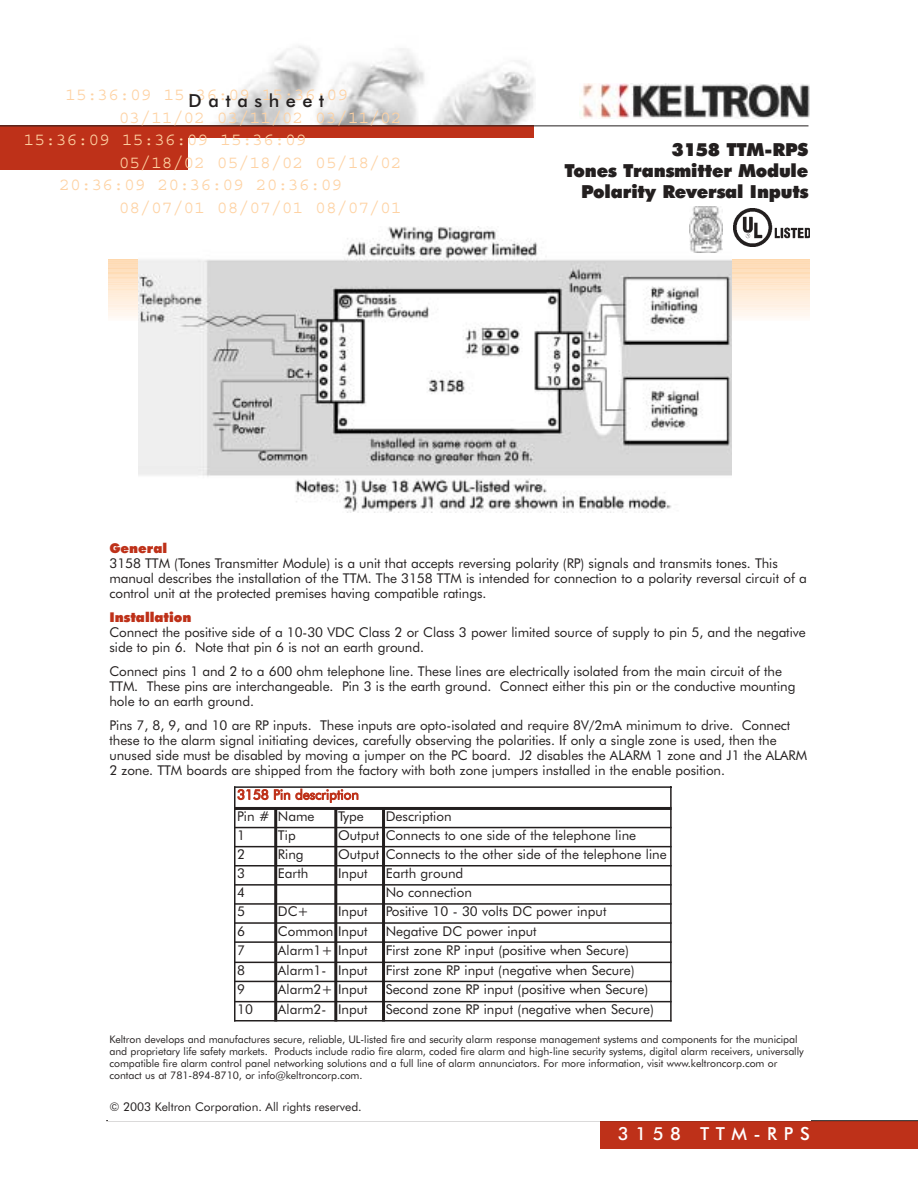
<style>
.page{position:relative;width:918px;height:1188px;background:#fff}
.page>*{position:absolute;margin:0;border:0;box-sizing:border-box;transform-origin:0 0}
.t1{font:18px "Courier";color:#fed2a3}
.t2{font:18px/21px "TT1546 O00";letter-spacing:-.015em;color:#231f1f;text-align:right}
.t3{font:18px "TT153 AO00";letter-spacing:.36em;color:#fff}
.t4{font:18px "TT153 AO00";letter-spacing:.365em;color:#231f1f}
.t5{font:13.5px/15px "TT1542 O00";letter-spacing:-.005em;color:#231f1f}
.t6{font:13.5px "TT1546 O00";letter-spacing:-.005em;color:#be3119}
.t7{font:13.5px "TT1542 O00";color:#be3119}
.t8{font:12px "TT1542 O00";letter-spacing:-.005em;color:#231f1f}
.t9{font:10.5px/12px "TT1542 O00";letter-spacing:-.005em;color:#231f1f}
</style>
<div class="page">
<hr style="left:108px;top:318px;width:702px;height:3px;background:#fffcf8">
<hr style="left:108px;top:316px;width:702px;height:3px;background:#fff9f4">
<hr style="left:108px;top:314px;width:702px;height:2px;background:#fff7ef">
<hr style="left:108px;top:312px;width:702px;height:2px;background:#fff6ed">
<hr style="left:108px;top:310px;width:702px;height:2px;background:#fff4ea">
<hr style="left:108px;top:308px;width:702px;height:2px;background:#fff3e8">
<hr style="left:108px;top:306px;width:702px;height:2px;background:#fff1e4">
<hr style="left:108px;top:304px;width:702px;height:2px;background:#fff0e2">
<hr style="left:108px;top:302px;width:702px;height:2px;background:#ffeedf">
<hr style="left:108px;top:299px;width:702px;height:3px;background:#ffeedb">
<hr style="left:108px;top:297px;width:702px;height:3px;background:#ffedd7">
<hr style="left:108px;top:295px;width:702px;height:2px;background:#ffebd5">
<hr style="left:108px;top:293px;width:702px;height:2px;background:#ffe9d2">
<hr style="left:108px;top:291px;width:702px;height:2px;background:#ffe8cf">
<hr style="left:108px;top:289px;width:702px;height:2px;background:#ffe7cc">
<hr style="left:108px;top:287px;width:702px;height:2px;background:#ffe6ca">
<hr style="left:108px;top:285px;width:702px;height:2px;background:#ffe4c7">
<hr style="left:108px;top:283px;width:702px;height:2px;background:#ffe3c5">
<hr style="left:108px;top:281px;width:702px;height:2px;background:#ffe2c2">
<hr style="left:108px;top:279px;width:702px;height:2px;background:#ffe0be">
<hr style="left:108px;top:277px;width:702px;height:2px;background:#ffdfbc">
<hr style="left:108px;top:275px;width:702px;height:2px;background:#ffdeba">
<hr style="left:108px;top:273px;width:702px;height:2px;background:#fedcb6">
<hr style="left:108px;top:270px;width:702px;height:3px;background:#fedbb4">
<hr style="left:108px;top:267px;width:702px;height:3px;background:#fed8af">
<hr style="left:108px;top:264px;width:702px;height:3px;background:#fed7ac">
<hr style="left:108px;top:262px;width:702px;height:2px;background:#fed6a9">
<hr style="left:108px;top:260px;width:702px;height:2px;background:#fed4a6">
<hr style="left:108px;top:259px;width:702px;height:1px;background:#fed3a3">
<img style="left:215px;top:46px;width:320px;height:82px">
<div style="left:0;top:125px;width:187px;height:45px;background:#be3119"></div>
<div style="left:0;top:125px;width:533px;height:13px;background:#be3119"></div>
<hr style="left:0;top:125px;width:808px;height:1px;background:#231f1f">
<img style="left:582px;top:83px;width:228px;height:36px">
<div style="left:601px;top:1121px;width:317px;height:27px;background:#be3119"></div>
<hr style="left:106px;top:1120px;width:812px;height:1px;background:#231f1f">
<img style="left:139px;top:226px;width:592px;height:286px">
<img style="left:734px;top:208px;width:76px;height:38px">
<hr style="left:234px;top:786px;width:2px;height:236px;background:#231f1f">
<hr style="left:274px;top:808px;width:3px;height:214px;background:#231f1f">
<hr style="left:334px;top:808px;width:3px;height:214px;background:#231f1f">
<hr style="left:382px;top:808px;width:3px;height:214px;background:#231f1f">
<hr style="left:670px;top:786px;width:2px;height:236px;background:#231f1f">
<hr style="left:234px;top:786px;width:438px;height:2px;background:#231f1f">
<hr style="left:234px;top:807px;width:438px;height:3px;background:#231f1f">
<hr style="left:234px;top:827px;width:438px;height:1px;background:#231f1f">
<hr style="left:234px;top:846px;width:438px;height:1px;background:#231f1f">
<hr style="left:234px;top:865px;width:438px;height:2px;background:#231f1f">
<hr style="left:234px;top:884px;width:438px;height:2px;background:#231f1f">
<hr style="left:234px;top:903px;width:438px;height:2px;background:#231f1f">
<hr style="left:234px;top:922px;width:438px;height:2px;background:#231f1f">
<hr style="left:234px;top:941px;width:438px;height:2px;background:#231f1f">
<hr style="left:234px;top:962px;width:438px;height:1px;background:#231f1f">
<hr style="left:234px;top:981px;width:438px;height:1px;background:#231f1f">
<hr style="left:234px;top:1001px;width:438px;height:1px;background:#231f1f">
<hr style="left:234px;top:1020px;width:438px;height:2px;background:#231f1f">
<img style="left:690px;top:206px;width:33px;height:47px">
<h1 class="t1" style="left:65px;top:89px;width:285px">15:36:09 15:36:09 15:36:09</h1>
<h1 class="t1" style="left:119px;top:111px;width:285px">03/11/02 03/11/02 03/11/02</h1>
<h1 class="t1" style="left:24px;top:134px;width:285px">15:36:09 15:36:09 15:36:09</h1>
<h1 class="t1" style="left:119px;top:156px;width:285px">05/18/02 05/18/02 05/18/02</h1>
<h1 class="t1" style="left:59px;top:179px;width:285px">20:36:09 20:36:09 20:36:09</h1>
<h1 class="t1" style="left:119px;top:201px;width:285px">08/07/01 08/07/01 08/07/01</h1>
<h1 class="t4" style="left:189px;top:94px;width:137px">Datasheet</h1>
<h1 class="t2" style="left:565px;top:141px;width:245px">3158 TTM-RPS<br>Tones Transmitter Module<br>Polarity Reversal Inputs</h1>
<p class="t6" style="left:110px;top:543px;width:59px">General</p>
<p class="t5" style="left:110px;top:557px;width:699px">3158 TTM (Tones Transmitter Module) is a unit that accepts reversing polarity (RP) signals and transmits tones. This manual describes the installation of the TTM. The 3158 TTM is intended for connection to a polarity reversal circuit of a control unit at the protected premises having compatible ratings.</p>
<p class="t6" style="left:110px;top:612px;width:84px">Installation</p>
<p class="t5" style="left:110px;top:626px;width:698px">Connect the positive side of a 10-30 VDC Class 2 or Class 3 power limited source of supply to pin 5, and the negative side to pin 6. Note that pin 6 is not an earth ground.</p>
<p class="t5" style="left:110px;top:665px;width:687px">Connect pins 1 and 2 to a 600 ohm telephone line. These lines are electrically isolated from the main circuit of the<br>TTM. These pins are interchangeable. Pin 3 is the earth ground. Connect either this pin or the conductive mounting hole to an earth ground.</p>
<p class="t5" style="left:110px;top:719px;width:699px">Pins 7, 8, 9, and 10 are RP inputs. These inputs are opto-isolated and require 8V/2mA minimum to drive. Connect these to the alarm signal initiating devices, carefully observing the polarities. If only a single zone is used, then the unused side must be disabled by moving a jumper on the PC board. J2 disables the ALARM 1 zone and J1 the ALARM 2 zone. TTM boards are shipped from the factory with both zone jumpers installed in the enable position.</p>
<p class="t7" style="left:237px;top:789px;width:123px">3158 Pin description</p>
<p class="t5" style="left:237px;top:810px;width:79px">Pin # Name</p>
<p class="t5" style="left:338px;top:810px;width:27px">Type</p>
<p class="t5" style="left:386px;top:810px;width:67px">Description</p>
<p class="t5" style="left:237px;top:829px;width:9px">1</p>
<p class="t5" style="left:278px;top:829px;width:19px">Tip</p>
<p class="t5" style="left:338px;top:829px;width:300px">Output Connects to one side of the telephone line</p>
<p class="t5" style="left:237px;top:848px;width:9px">2</p>
<p class="t5" style="left:278px;top:848px;width:27px">Ring</p>
<p class="t5" style="left:338px;top:848px;width:330px">Output Connects to the other side of the telephone line</p>
<p class="t5" style="left:237px;top:867px;width:9px">3</p>
<p class="t5" style="left:278px;top:867px;width:32px">Earth</p>
<p class="t5" style="left:338px;top:867px;width:31px">Input</p>
<p class="t5" style="left:386px;top:867px;width:79px">Earth ground</p>
<p class="t5" style="left:237px;top:886px;width:9px">4</p>
<p class="t5" style="left:386px;top:886px;width:88px">No connection</p>
<p class="t5" style="left:237px;top:905px;width:9px">5</p>
<p class="t5" style="left:278px;top:905px;width:32px">DC+</p>
<p class="t5" style="left:338px;top:905px;width:31px">Input</p>
<p class="t5" style="left:386px;top:905px;width:222px">Positive 10 - 30 volts DC power input</p>
<p class="t5" style="left:237px;top:924px;width:9px">6</p>
<p class="t5" style="left:278px;top:924px;width:91px">Common Input</p>
<p class="t5" style="left:386px;top:924px;width:153px">Negative DC power input</p>
<p class="t5" style="left:237px;top:943px;width:9px">7</p>
<p class="t5" style="left:278px;top:943px;width:91px">Alarm1+ Input</p>
<p class="t5" style="left:386px;top:943px;width:245px">First zone RP input (positive when Secure)</p>
<p class="t5" style="left:237px;top:964px;width:9px">8</p>
<p class="t5" style="left:278px;top:964px;width:91px">Alarm1- Input</p>
<p class="t5" style="left:386px;top:964px;width:250px">First zone RP input (negative when Secure)</p>
<p class="t5" style="left:237px;top:983px;width:9px">9</p>
<p class="t5" style="left:278px;top:983px;width:91px">Alarm2+ Input</p>
<p class="t5" style="left:386px;top:983px;width:264px">Second zone RP input (positive when Secure)</p>
<p class="t5" style="left:237px;top:1003px;width:17px">10</p>
<p class="t5" style="left:278px;top:1003px;width:91px">Alarm2- Input</p>
<p class="t5" style="left:386px;top:1003px;width:270px">Second zone RP input (negative when Secure)</p>
<p class="t9" style="left:110px;top:1035px;width:696px">Keltron develops and manufactures secure, reliable, UL-listed fire and security alarm response management systems and components for the municipal and proprietary life safety markets. Products include radio fire alarm, coded fire alarm and high-line security systems, digital alarm receivers, universally compatible fire alarm control panel networking solutions and a full line of alarm annunciators. For more information, visit www.keltroncorp.com or contact us at 781-894-8710, or info@keltroncorp.com.</p>
<p class="t8" style="left:110px;top:1102px;width:254px">© 2003 Keltron Corporation. All rights reserved.</p>
<h1 class="t3" style="left:618px;top:1126px;width:193px">3158 TTM-RPS</h1>
</div>
